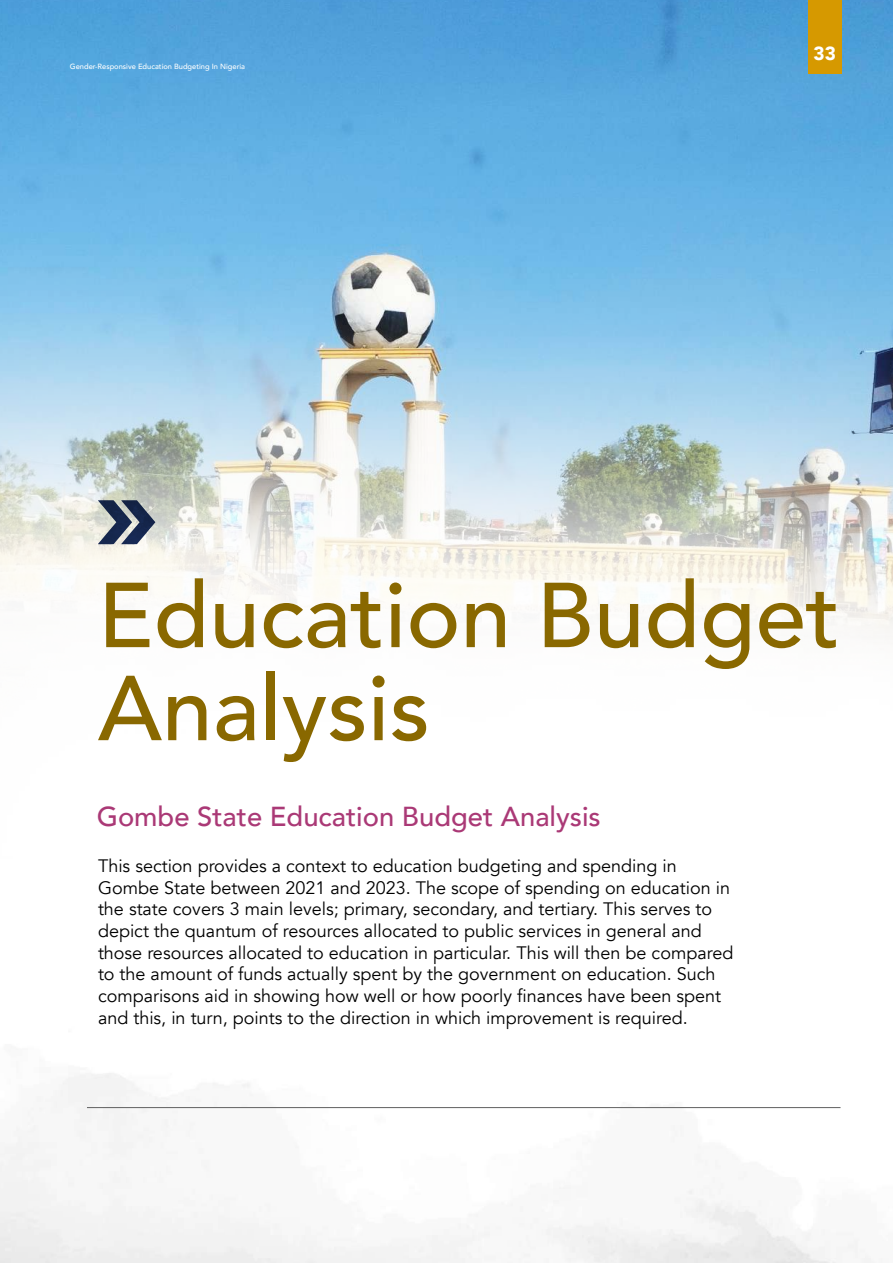
<style>
.page{position:relative;width:893px;height:1263px;background:#fff}
.page>*{position:absolute;margin:0;border:0;box-sizing:border-box;transform-origin:0 0}
.t1{font:500 91.05px/93px "Avenir";color:#896800}
.t2{font:500 27.45px "Avenir";color:#aa3976}
.t3{font:900 18.9px "Avenir";color:#fff}
.t4{font:18px/21.6px "Avenir";color:#000}
.t5{font:500 7.5px "Avenir";color:#fff}
</style>
<div class="page">
<img style="left:0;top:0;width:893px;height:633px">
<hr style="left:87px;top:1107px;width:753px;height:1px;background:#606060">
<div style="left:808px;top:0;width:33px;height:74px;background:#d69900"></div>
<svg style="left:98px;top:500px;width:57px;height:44px;background:#6e7888"></svg>
<p class="t5" style="left:70px;top:59px;width:177px">Gender-Responsive Education Budgeting In Nigeria</p>
<p class="t3" style="left:814px;top:37px;width:24px">33</p>
<h1 class="t1" style="left:98px;top:564px;width:743px">Education Budget<br>Analysis</h1>
<h2 class="t2" style="left:97px;top:793px;width:506px">Gombe State Education Budget Analysis</h2>
<p class="t4" style="left:98px;top:856px;width:637px">This section provides a context to education budgeting and spending in Gombe State between 2021 and 2023. The scope of spending on education in the state covers 3 main levels; primary, secondary, and tertiary. This serves to depict the quantum of resources allocated to public services in general and those resources allocated to education in particular. This will then be compared to the amount of funds actually spent by the government on education. Such comparisons aid in showing how well or how poorly finances have been spent and this, in turn, points to the direction in which improvement is required.</p>
</div>
